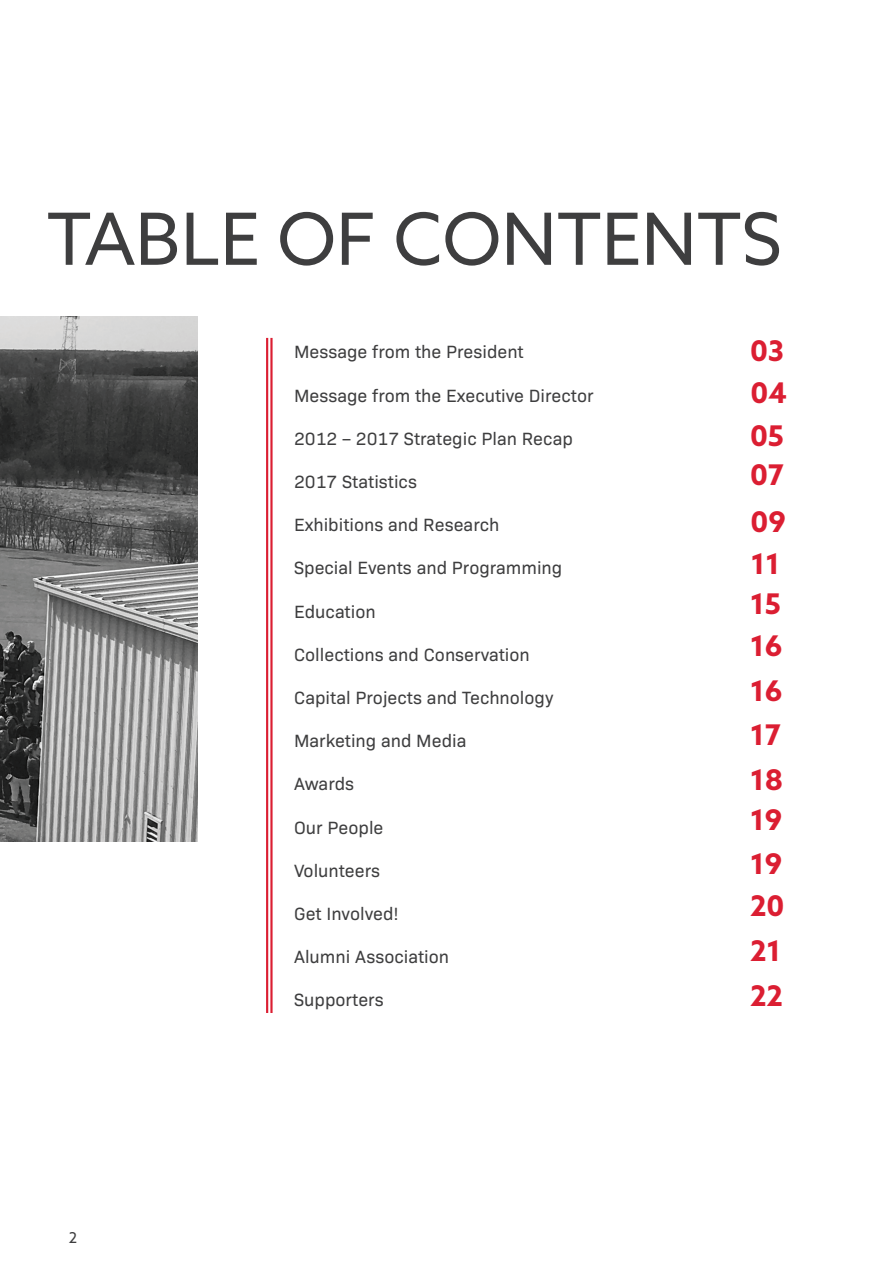
<style>
.page{position:relative;width:893px;height:1263px;background:#fff}
.page>*{position:absolute;margin:0;border:0;box-sizing:border-box;transform-origin:0 0}
.t1{font:72px "Azo Sans";color:#3e3e3f}
.t2{font:700 28.5px/42.9px "Azo Sans";color:#db1e32}
.t3{font:18px "Bio Sans";color:#3e3e3f}
.t4{font:15px "Azo Sans";color:#3e3e3f}
</style>
<div class="page">
<img style="left:0;top:317px;width:198px;height:524px">
<hr style="left:266px;top:338px;width:2px;height:675px;background:#db1e32">
<hr style="left:270px;top:338px;width:3px;height:675px;background:#db1e32">
<h1 class="t1" style="left:47px;top:192px;width:737px">TABLE OF CONTENTS</h1>
<p class="t4" style="left:69px;top:1227px;width:10px">2</p>
<p class="t3" style="left:294px;top:339px;width:231px">Message from the President</p>
<p class="t3" style="left:294px;top:382px;width:301px">Message from the Executive Director</p>
<p class="t3" style="left:294px;top:425px;width:280px">2012 – 2017 Strategic Plan Recap</p>
<p class="t3" style="left:294px;top:468px;width:125px">2017 Statistics</p>
<p class="t3" style="left:294px;top:512px;width:207px">Exhibitions and Research</p>
<p class="t3" style="left:294px;top:555px;width:270px">Special Events and Programming</p>
<p class="t3" style="left:294px;top:598px;width:83px">Education</p>
<p class="t3" style="left:294px;top:641px;width:237px">Collections and Conservation</p>
<p class="t3" style="left:294px;top:684px;width:261px">Capital Projects and Technology</p>
<p class="t3" style="left:294px;top:728px;width:174px">Marketing and Media</p>
<p class="t3" style="left:294px;top:771px;width:62px">Awards</p>
<p class="t3" style="left:294px;top:814px;width:91px">Our People</p>
<p class="t3" style="left:294px;top:857px;width:88px">Volunteers</p>
<p class="t3" style="left:294px;top:900px;width:106px">Get Involved!</p>
<p class="t3" style="left:294px;top:944px;width:157px">Alumni Association</p>
<p class="t3" style="left:294px;top:987px;width:91px">Supporters</p>
<h2 class="t2" style="left:750px;top:328px;width:39px;text-align:justify">03<br>04<br>05</h2>
<h2 class="t2" style="left:750px;top:451px;width:37px;line-height:46.5px">07<br>09</h2>
<h2 class="t2" style="left:750px;top:542px;width:34px;line-height:41.2px;text-align:justify">11<br>15<br>16</h2>
<h2 class="t2" style="left:750px;top:669px;width:34px;line-height:43.3px">16<br>17</h2>
<h2 class="t2" style="left:750px;top:759px;width:35px;line-height:40.7px">18<br>19</h2>
<h2 class="t2" style="left:750px;top:842px;width:36px;line-height:41.8px">19<br>20</h2>
<h2 class="t2" style="left:750px;top:927px;width:35px;line-height:45px">21<br>22</h2>
</div>
